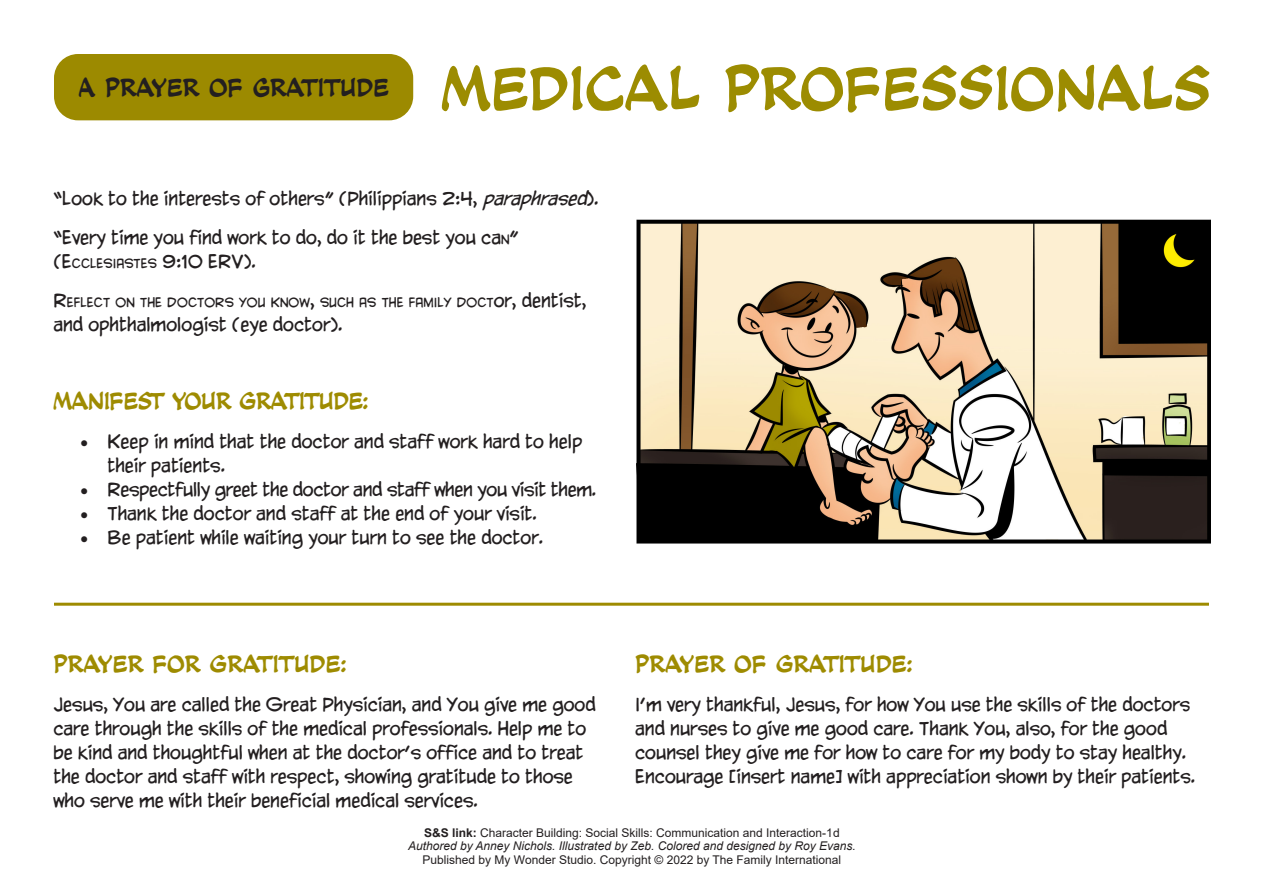
<style>
.page{position:relative;width:1263px;height:893px;background:#fff}
.page>*{position:absolute;margin:0;border:0;box-sizing:border-box;transform-origin:0 0}
.No_Spacing{font:53.1px "CC Soothsayer";color:#9c8c01}
.No_Spacing-2{font:22.05px "CC Soothsayer";color:#231f20}
.No_Spacing-3{font:21px "CC Soothsayer";color:#9e8b01}
.No_Spacing-4{font:21px "CC Soothsayer";letter-spacing:-.02em;color:#9e8b01}
.No_Spacing-5{font:16.5px/24px "CC Yada Yada Yada Int";color:#231f20}
.No_Spacing-6{font:16.5px "CC Yada Yada Yada Int";letter-spacing:-.02em;color:#231f20}
.t1{font:italic 12px/13.8px "Arial";color:#231f20;text-align:center}
.No_Spacing-7{font:12px "Arial";color:#231f20}
.t2{font:11.55px "CC Yada Yada Yada Int";color:#231f20}
.s1{font-style:italic}
.s2{font-size:11.55px}
.s3{font-style:inherit}
.s4{font-size:16.5px}
.s5{font-weight:700}
.s6{font-style:normal}
</style>
<div class="page">
<div style="left:54px;top:54px;width:359px;height:66px;background:#9c8a00;border-radius:24px"></div>
<hr style="left:54px;top:603px;width:1155px;height:3px;background:#9e8b00">
<img style="left:636px;top:219px;width:574px;height:325px">
<p class="No_Spacing-2" style="left:78px;top:76px;width:312px">A Prayer of Gratitude</p>
<p class="No_Spacing" style="left:441px;top:60px;width:771px">Medical Professionals</p>
<p class="No_Spacing-5" style="left:53px;top:188px;width:547px">“Look to the interests of others” (Philippians 2:4, <span class="s1">paraphrased</span>).</p>
<p class="No_Spacing-5" style="left:53px;top:227px;width:467px">“Every time you find work to do, do it the best you ca<span class="s2">N</span><span class="s3">” (E</span><span class="s2">CCLESIASTES</span> <span class="s3">9:10 ERV).</span></p>
<p class="t2" style="left:53px;top:296px;width:535px"><span class="s4">R</span>EFLECT ON THE DOCTORS YOU KNOW<span class="s4">,</span> SUCH AS THE FAMILY DOCT<span class="s4">or, dentist,</span></p>
<p class="No_Spacing-5" style="left:53px;top:314px;width:291px">and ophthalmologist (eye doctor).</p>
<p class="No_Spacing-4" style="left:53px;top:390px;width:316px">Manifest your gratitude:</p>
<p class="No_Spacing-5" style="left:107px;top:431px;width:476px;text-indent:-27px">• Keep in mind that the doctor and staff work hard to help their patients.</p>
<p class="No_Spacing-6" style="left:80px;top:481px;width:517px">• Respectfully greet the doctor and staff when you visit them.</p>
<p class="No_Spacing-5" style="left:80px;top:503px;width:458px">• Thank the doctor and staff at the end of your visit.</p>
<p class="No_Spacing-5" style="left:80px;top:527px;width:464px">• Be patient while waiting your turn to see the doctor.</p>
<p class="No_Spacing-3" style="left:53px;top:652px;width:294px">Prayer for gratitude:</p>
<p class="No_Spacing-5" style="left:53px;top:694px;width:544px">Jesus, You are called the Great Physician, and You give me good care through the skills of the medical professionals. Help me to be kind and thoughtful when at the doctor’s office and to treat the doctor and staff with respect, showing gratitude to those who serve me with their beneficial medical services.</p>
<p class="No_Spacing-3" style="left:635px;top:652px;width:279px">Prayer of gratitude:</p>
<p class="No_Spacing-5" style="left:635px;top:694px;width:562px">I’m very thankful, Jesus, for how You use the skills of the doctors and nurses to give me good care. Thank You, also, for the good counsel they give me for how to care for my body to stay healthy.<br>Encourage [insert name] with appreciation shown by their patients.</p>
<p class="No_Spacing-7" style="left:424px;top:824px;width:417px"><span class="s5">S&amp;S link:</span> Character Building: Social Skills: Communication and Interaction-1d</p>
<p class="t1" style="left:408px;top:839px;width:449px">Authored by Anney Nichols. Illustrated by Zeb. Colored and designed by Roy Evans.<br><span class="s6">Published by My Wonder Studio. Copyright © 2022 by The Family International</span></p>
</div>
